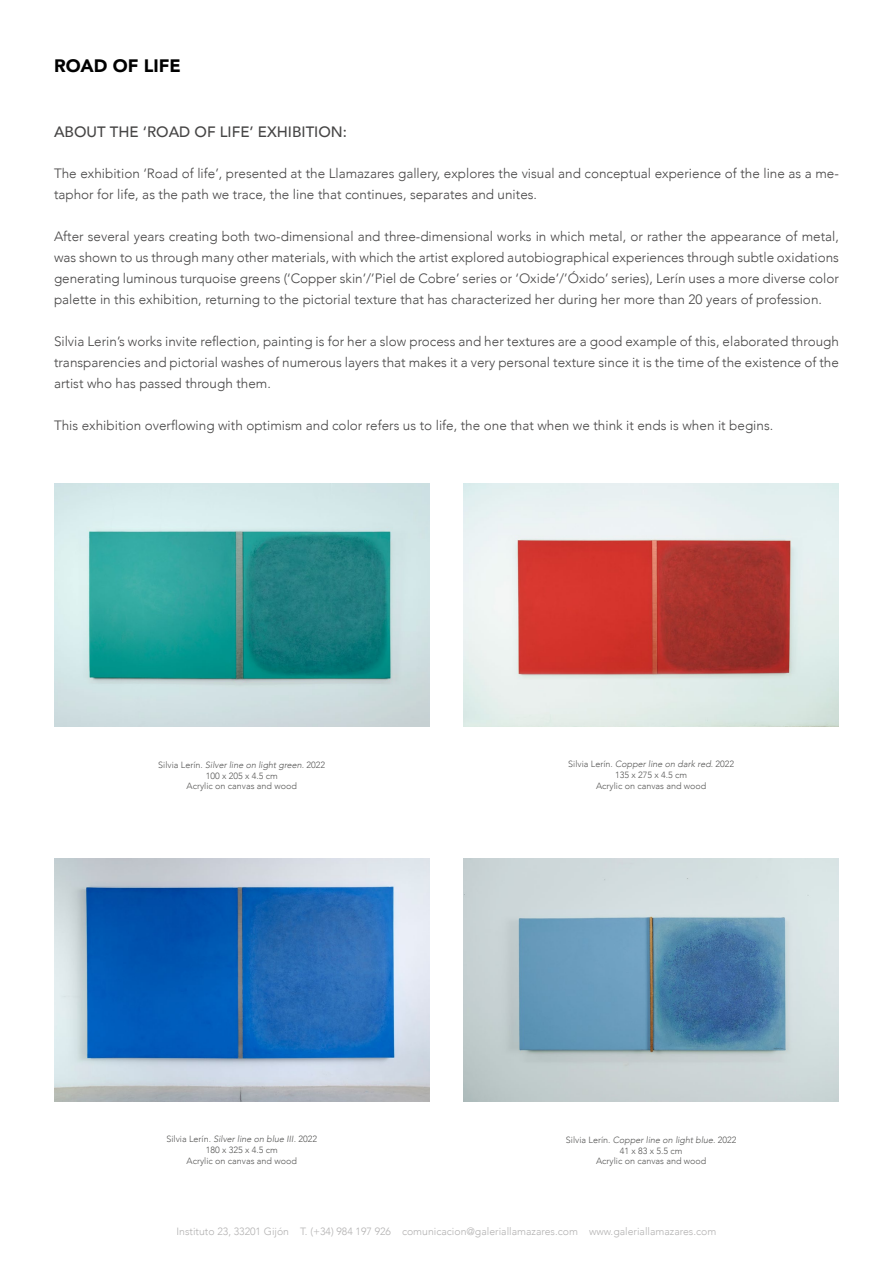
<style>
.page{position:relative;width:893px;height:1263px;background:#fff}
.page>*{position:absolute;margin:0;border:0;box-sizing:border-box;transform-origin:0 0}
.t1{font:900 18px "Avenir";color:#000}
.t2{font:500 15px "Avenir";color:#464545}
.t3{font:300 13.5px/21px "Avenir";color:#464545;text-align:justify}
.t4{font:300 10.5px "Avenir";color:#b3b2b2}
.t5{font:300 9px/10.8px "Avenir";color:#575756;text-align:center}
.s1{font-style:italic}
</style>
<div class="page">
<img style="left:54px;top:483px;width:375px;height:244px">
<img style="left:463px;top:483px;width:376px;height:244px">
<img style="left:463px;top:858px;width:376px;height:244px">
<img style="left:54px;top:858px;width:375px;height:243px">
<h1 class="t1" style="left:54px;top:50px;width:128px">ROAD OF LIFE</h1>
<p class="t2" style="left:54px;top:119px;width:295px">ABOUT THE ‘ROAD OF LIFE’ EXHIBITION:</p>
<p class="t3" style="left:54px;top:163px;width:786px">The exhibition ‘Road of life’, presented at the Llamazares gallery, explores the visual and conceptual experience of the line as a me&shy;taphor for life, as the path we trace, the line that continues, separates and unites.</p>
<p class="t3" style="left:54px;top:226px;width:786px">After several years creating both two-dimensional and three-dimensional works in which metal, or rather the appearance of metal, was shown to us through many other materials, with which the artist explored autobiographical experiences through subtle oxidations generating luminous turquoise greens (‘Copper skin’/’Piel de Cobre’ series or ‘Oxide’/’Óxido’ series), Lerín uses a more diverse color palette in this exhibition, returning to the pictorial texture that has characterized her during her more than 20 years of profession.</p>
<p class="t3" style="left:54px;top:331px;width:786px">Silvia Lerin’s works invite reflection, painting is for her a slow process and her textures are a good example of this, elaborated through transparencies and pictorial washes of numerous layers that makes it a very personal texture since it is the time of the existence of the artist who has passed through them.</p>
<p class="t3" style="left:54px;top:415px;width:721px">This exhibition overflowing with optimism and color refers us to life, the one that when we think it ends is when it begins.</p>
<p class="t5" style="left:158px;top:759px;width:169px">Silvia Lerín. <span class="s1">Silver line on light green.</span> 2022<br>100 x 205 x 4.5 cm<br>Acrylic on canvas and wood</p>
<p class="t5" style="left:568px;top:759px;width:167px">Silvia Lerín. <span class="s1">Copper line on dark red.</span> 2022<br>135 x 275 x 4.5 cm<br>Acrylic on canvas and wood</p>
<p class="t5" style="left:166px;top:1134px;width:152px">Silvia Lerín. <span class="s1">Silver line on blue III.</span> 2022<br>180 x 325 x 4.5 cm<br>Acrylic on canvas and wood</p>
<p class="t5" style="left:566px;top:1134px;width:172px">Silvia Lerín. <span class="s1">Copper line on light blue.</span> 2022<br>41 x 83 x 5.5 cm<br>Acrylic on canvas and wood</p>
<p class="t4" style="left:177px;top:1225px;width:541px">Instituto 23, 33201 Gijón T. (+34) 984 197 926 comunicacion@galeriallamazares.com www.galeriallamazares.com</p>
</div>
